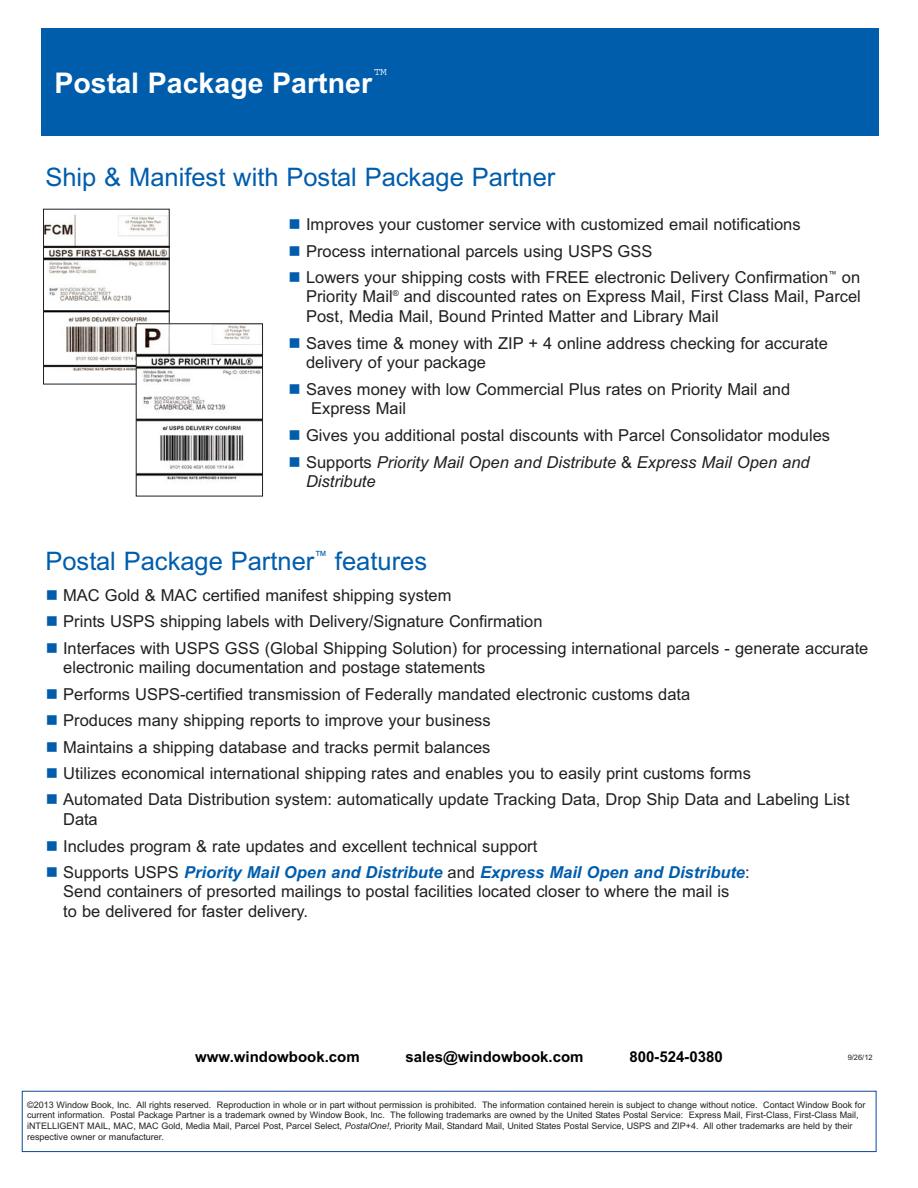
<style>
.page{position:relative;width:918px;height:1188px;background:#fff}
.page>*{position:absolute;margin:0;border:0;box-sizing:border-box;transform-origin:0 0}
.t1{font:700 28.5px "Arial";color:#fff}
.t2{font:25.5px "Arial";color:#005dac}
.t3{font:16.5px/19.2px "Arial";color:#231f20}
.t4{font:italic 16.5px/19.2px "Arial";color:#231f20}
.t5{font:700 15px "Arial";color:#000}
.t6{font:10.5px "Courier";color:#fff}
.t7{font:9px/10.8px "Arial";color:#231f20}
.t8{font:7.5px "Arial";color:#231f20}
.s1{color:#005dac}
.s2{font-style:normal}
.s3{font-weight:700;font-style:italic;color:#005dac}
.s4{font-style:italic}
</style>
<div class="page">
<div style="left:41px;top:28px;width:837px;height:108px;background:#005dac"></div>
<img style="left:45px;top:214px;width:122px;height:168px">
<div style="left:43px;top:209px;width:126px;height:175px;border:1px solid #231f20"></div>
<img style="left:138px;top:326px;width:123px;height:154px">
<div style="left:136px;top:324px;width:127px;height:172px;border:1px solid #231f20"></div>
<div style="left:22px;top:1091px;width:854px;height:61px;border:1px solid #0c499c"></div>
<p class="t6" style="left:374px;top:69px;width:14px">TM</p>
<h1 class="t1" style="left:55px;top:72px;width:319px">Postal Package Partner</h1>
<h2 class="t2" style="left:45px;top:168px;width:511px">Ship &amp; Manifest with Postal Package Partner</h2>
<p class="t3" style="left:289px;top:217px;width:514px"><span class="s1">■</span> Improves your customer service with customized email notifications</p>
<p class="t3" style="left:289px;top:243px;width:365px"><span class="s1">■</span> Process international parcels using USPS GSS</p>
<p class="t3" style="left:306px;top:269px;width:556px;text-align:justify;text-indent:-17px"><span class="s1">■</span> Lowers your shipping costs with FREE electronic Delivery Confirmation<sup>™</sup> on Priority Mail<sup>®</sup> and discounted rates on Express Mail, First Class Mail, Parcel Post, Media Mail, Bound Printed Matter and Library Mail</p>
<p class="t3" style="left:306px;top:335px;width:523px;text-indent:-17px"><span class="s1">■</span> Saves time &amp; money with ZIP + 4 online address checking for accurate delivery of your package</p>
<p class="t3" style="left:311px;top:381px;width:481px;text-indent:-23px"><span class="s1">■</span> Saves money with low Commercial Plus rates on Priority Mail and<br>Express Mail</p>
<p class="t3" style="left:289px;top:428px;width:543px"><span class="s1">■</span> Gives you additional postal discounts with Parcel Consolidator modules</p>
<p class="t4" style="left:306px;top:452px;width:505px;text-indent:-17px"><span class="s1">■</span> <span class="s2">Supports</span> Priority Mail Open and Distribute <span class="s2">&amp;</span> Express Mail Open and<br>Distribute</p>
<h2 class="t2" style="left:45px;top:551px;width:383px">Postal Package Partner<sup>™</sup> features</h2>
<p class="t3" style="left:46px;top:587px;width:407px"><span class="s1">■</span> MAC Gold &amp; MAC certified manifest shipping system</p>
<p class="t3" style="left:46px;top:614px;width:498px"><span class="s1">■</span> Prints USPS shipping labels with Delivery/Signature Confirmation</p>
<p class="t3" style="left:63px;top:640px;width:807px;text-indent:-17px"><span class="s1">■</span> Interfaces with USPS GSS (Global Shipping Solution) for processing international parcels - generate accurate electronic mailing documentation and postage statements</p>
<p class="t3" style="left:46px;top:686px;width:646px"><span class="s1">■</span> Performs USPS-certified transmission of Federally mandated electronic customs data</p>
<p class="t3" style="left:46px;top:712px;width:447px"><span class="s1">■</span> Produces many shipping reports to improve your business</p>
<p class="t3" style="left:46px;top:739px;width:446px"><span class="s1">■</span> Maintains a shipping database and tracks permit balances</p>
<p class="t3" style="left:46px;top:765px;width:707px"><span class="s1">■</span> Utilizes economical international shipping rates and enables you to easily print customs forms</p>
<p class="t3" style="left:63px;top:792px;width:788px;text-indent:-17px"><span class="s1">■</span> Automated Data Distribution system: automatically update Tracking Data, Drop Ship Data and Labeling List<br>Data</p>
<p class="t3" style="left:46px;top:838px;width:493px"><span class="s1">■</span> Includes program &amp; rate updates and excellent technical support</p>
<p class="t3" style="left:63px;top:864px;width:688px;text-indent:-17px"><span class="s1">■</span> Supports USPS <span class="s3">Priority Mail Open and Distribute</span> and <span class="s3">Express Mail Open and Distribute</span>:<br>Send containers of presorted mailings to postal facilities located closer to where the mail is<br>to be delivered for faster delivery.</p>
<p class="t5" style="left:195px;top:1051px;width:166px">www.windowbook.com</p>
<p class="t5" style="left:406px;top:1051px;width:180px">sales@windowbook.com</p>
<p class="t5" style="left:629px;top:1051px;width:95px">800-524-0380</p>
<p class="t7" style="left:27px;top:1100px;width:840px">©2013 Window Book, Inc. All rights reserved. Reproduction in whole or in part without permission is prohibited. The information contained herein is subject to change without notice. Contact Window Book for current information. Postal Package Partner is a trademark owned by Window Book, Inc. The following trademarks are owned by the United States Postal Service: Express Mail, First-Class, First-Class Mail, iNTELLIGENT MAIL, MAC, MAC Gold, Media Mail, Parcel Post, Parcel Select, <span class="s4">PostalOne!</span>, Priority Mail, Standard Mail, United States Postal Service, USPS and ZIP+4. All other trademarks are held by their respective owner or manufacturer.</p>
<p class="t8" style="left:848px;top:1054px;width:27px">9/26/12</p>
</div>
